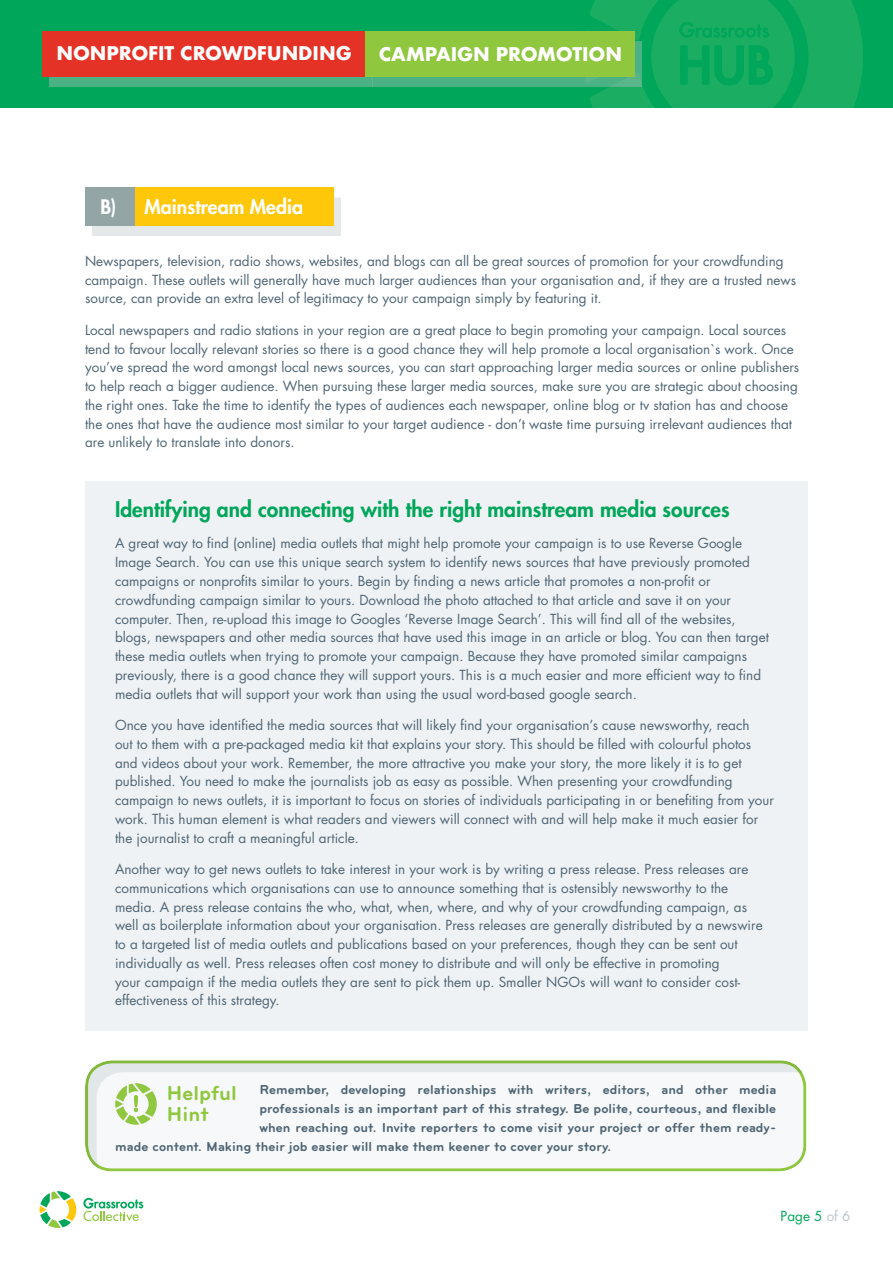
<style>
.page{position:relative;width:893px;height:1263px;background:#fff}
.page>*{position:absolute;margin:0;border:0;box-sizing:border-box;transform-origin:0 0}
.t1{font:800 21px "Futura";color:#00a65a}
.t2{font:700 21px/21px "Bryant";color:#8fc73e}
.t3{font:800 19.5px "Futura";color:#fff}
.t4{font:700 18.3px "Futura";letter-spacing:-.005em;color:#fff}
.t5{font:13.5px/18.8px "Futura";color:#4f6574}
.t6{font:700 13.5px "Bryant";color:#4f6574}
.t7{font:13.5px "Futura";color:#00a65a}
.s1{color:#bcc5c9}
</style>
<div class="page">
<div style="left:85px;top:481px;width:723px;height:549px;background:#eff2f4"></div>
<svg style="left:40px;top:1191px;width:36px;height:37px"></svg>
<svg style="left:83px;top:1198px;width:60px;height:23px"></svg>
<div style="left:92px;top:198px;width:249px;height:38px;background:#bcc5c9;opacity:.4"></div>
<div style="left:85px;top:187px;width:249px;height:38px;background:#ffc709"></div>
<div style="left:85px;top:187px;width:49px;height:38px;background:#94a5a6"></div>
<div style="left:85px;top:1059px;width:722px;height:114px;background:#bcc5c9;opacity:.3"></div>
<svg style="left:115px;top:1083px;width:42px;height:42px"></svg>
<div style="left:0;top:0;width:893px;height:107px;background:#00a65a"></div>
<svg style="left:586px;top:0;width:277px;height:107px"></svg>
<div style="left:49px;top:41px;width:324px;height:46px;background:#bcc5c9;opacity:.4"></div>
<div style="left:43px;top:31px;width:323px;height:45px;background:#e53226"></div>
<div style="left:373px;top:41px;width:269px;height:46px;background:#bcc5c9;opacity:.4"></div>
<div style="left:366px;top:31px;width:269px;height:45px;background:#8fc73e"></div>
<h3 class="t4" style="left:56px;top:40px;width:297px">NONPROFIT CROWDFUNDING</h3>
<h3 class="t4" style="left:379px;top:40px;width:245px">CAMPAIGN PROMOTION</h3>
<h2 class="t3" style="left:100px;top:194px;width:204px">B) Mainstream Media</h2>
<p class="t5" style="left:85px;top:252px;width:713px">Newspapers, television, radio shows, websites, and blogs can all be great sources of promotion for your crowdfunding campaign. These outlets will generally have much larger audiences than your organisation and, if they are a trusted news source, can provide an extra level of legitimacy to your campaign simply by featuring it.</p>
<p class="t5" style="left:85px;top:321px;width:716px">Local newspapers and radio stations in your region are a great place to begin promoting your campaign. Local sources tend to favour locally relevant stories so there is a good chance they will help promote a local organisation`s work. Once you’ve spread the word amongst local news sources, you can start approaching larger media sources or online publishers to help reach a bigger audience. When pursuing these larger media sources, make sure you are strategic about choosing the right ones. Take the time to identify the types of audiences each newspaper, online blog or tv station has and choose the ones that have the audience most similar to your target audience - don’t waste time pursuing irrelevant audiences that are unlikely to translate into donors.</p>
<h1 class="t1" style="left:115px;top:496px;width:616px">Identifying and connecting with the right mainstream media sources</h1>
<p class="t5" style="left:115px;top:534px;width:655px">A great way to find (online) media outlets that might help promote your campaign is to use Reverse Google Image Search. You can use this unique search system to identify news sources that have previously promoted campaigns or nonprofits similar to yours. Begin by finding a news article that promotes a non-profit or crowdfunding campaign similar to yours. Download the photo attached to that article and save it on your computer. Then, re-upload this image to Googles ‘Reverse Image Search’. This will find all of the websites, blogs, newspapers and other media sources that have used this image in an article or blog. You can then target these media outlets when trying to promote your campaign. Because they have promoted similar campaigns previously, there is a good chance they will support yours. This is a much easier and more efficient way to find media outlets that will support your work than using the usual word-based google search.</p>
<p class="t5" style="left:115px;top:716px;width:660px">Once you have identified the media sources that will likely find your organisation’s cause newsworthy, reach<br>out to them with a pre-packaged media kit that explains your story. This should be filled with colourful photos and videos about your work. Remember, the more attractive you make your story, the more likely it is to get published. You need to make the journalists job as easy as possible. When presenting your crowdfunding campaign to news outlets, it is important to focus on stories of individuals participating in or benefiting from your work. This human element is what readers and viewers will connect with and will help make it much easier for the journalist to craft a meaningful article.</p>
<p class="t5" style="left:115px;top:860px;width:649px">Another way to get news outlets to take interest in your work is by writing a press release. Press releases are communications which organisations can use to announce something that is ostensibly newsworthy to the media. A press release contains the who, what, when, where, and why of your crowdfunding campaign, as well as boilerplate information about your organisation. Press releases are generally distributed by a newswire to a targeted list of media outlets and publications based on your preferences, though they can be sent out individually as well. Press releases often cost money to distribute and will only be effective in promoting<br>your campaign if the media outlets they are sent to pick them up. Smaller NGOs will want to consider cost&shy;effectiveness of this strategy.</p>
<h1 class="t2" style="left:167px;top:1082px;width:72px">Helpful<br>Hint</h1>
<p class="t6" style="left:259px;top:1082px;width:518px">Remember, developing relationships with writers, editors, and other media</p>
<p class="t6" style="left:259px;top:1101px;width:518px">professionals is an important part of this strategy. Be polite, courteous, and flexible</p>
<p class="t6" style="left:259px;top:1120px;width:518px">when reaching out. Invite reporters to come visit your project or offer them ready-</p>
<p class="t6" style="left:115px;top:1139px;width:498px">made content. Making their job easier will make them keener to cover your story.</p>
<p class="t7" style="left:781px;top:1207px;width:71px">Page 5 <span class="s1">of 6</span></p>
</div>
